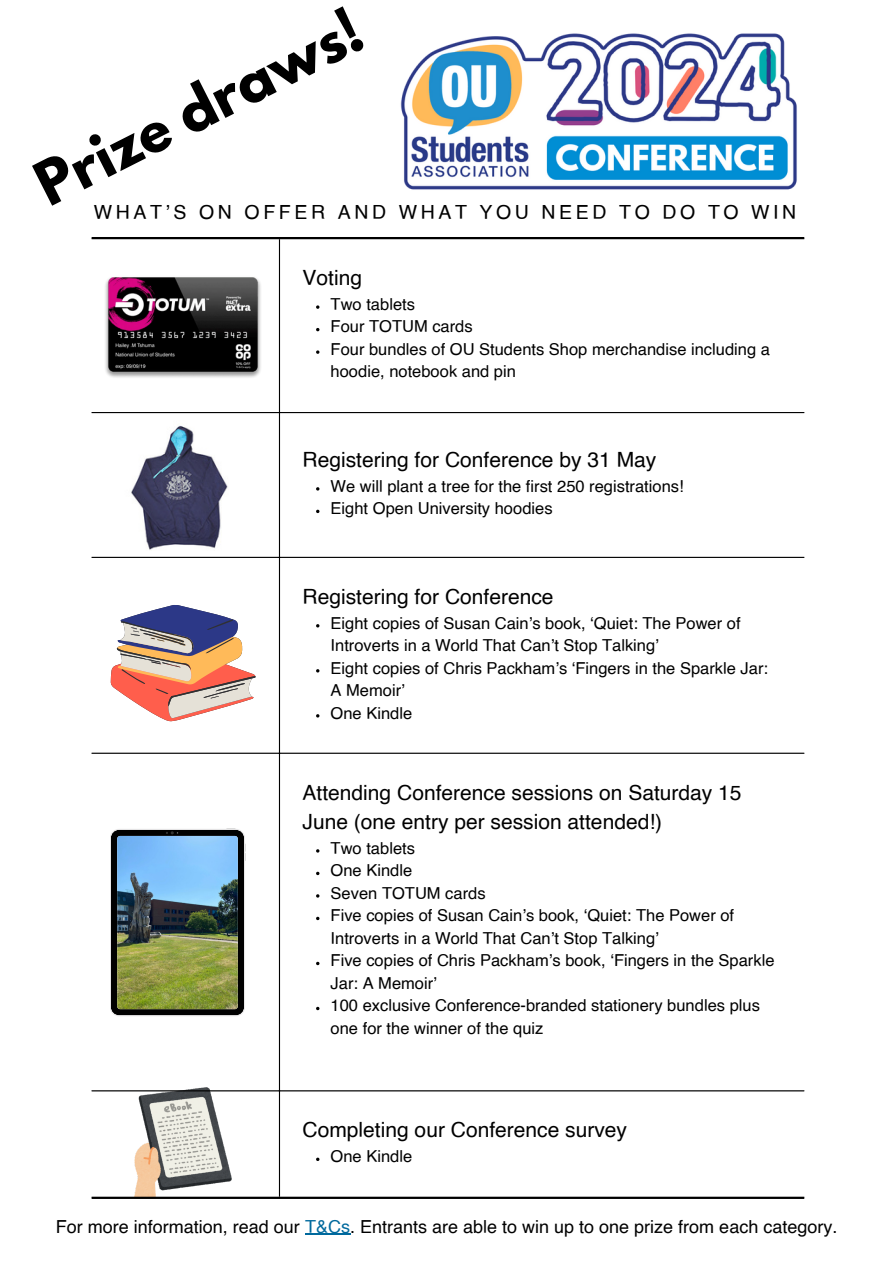
<style>
.page{position:relative;width:894px;height:1264px;background:#fff}
.page>*{position:absolute;margin:0;border:0;box-sizing:border-box;transform-origin:0 0}
.t1{font:700 54.15px "League Spartan";color:#000}
.t2{font:21px/29.2px "Helvetica";color:#000}
.t3{font:19.5px "Helvetica";letter-spacing:.185em;color:#000}
.t4{font:18px "Helvetica";color:#000}
.t5{font:16.5px/22.5px "Helvetica";color:#000}
.s1{color:#00699d}
</style>
<div class="page">
<img style="left:135px;top:1087px;width:96px;height:109px">
<svg style="left:316px;top:305px;width:3px;height:4px"></svg>
<svg style="left:316px;top:350px;width:3px;height:4px"></svg>
<hr style="left:279px;top:239px;width:1px;height:957px;background:#000">
<hr style="left:92px;top:412px;width:712px;height:1px;background:#000">
<hr style="left:92px;top:557px;width:712px;height:1px;background:#000">
<hr style="left:92px;top:752px;width:712px;height:1px;background:#000">
<hr style="left:92px;top:1090px;width:712px;height:1px;background:#000">
<hr style="left:92px;top:237px;width:712px;height:2px;background:#000">
<hr style="left:92px;top:1196px;width:712px;height:2px;background:#000">
<img style="left:400px;top:33px;width:397px;height:157px">
<img style="left:110px;top:828px;width:136px;height:188px">
<img style="left:105px;top:267px;width:174px;height:117px">
<svg style="left:111px;top:605px;width:145px;height:116px"></svg>
<img style="left:131px;top:425px;width:97px;height:125px">
<hr style="left:305px;top:1233px;width:45px;height:1px;background:#00699d">
<p class="t1" style="left:27px;top:164px;width:358px;rotate:-27deg">Prize draws!</p>
<p class="t3" style="left:94px;top:204px;width:704px">WHAT’S ON OFFER AND WHAT YOU NEED TO DO TO WIN</p>
<p class="t2" style="left:302px;top:265px;width:61px">Voting</p>
<h2 class="t5" style="left:330px;top:294px;width:86px">Two tablets</h2>
<p class="t5" style="left:330px;top:317px;width:143px">Four TOTUM cards</p>
<p class="t5" style="left:330px;top:339px;width:441px">Four bundles of OU Students Shop merchandise including a hoodie, notebook and pin</p>
<p class="t2" style="left:302px;top:446px;width:355px">Registering for Conference by 31 May</p>
<p class="t5" style="left:330px;top:476px;width:354px">We will plant a tree for the first 250 registrations!</p>
<p class="t5" style="left:330px;top:498px;width:223px">Eight Open University hoodies</p>
<p class="t2" style="left:302px;top:583px;width:252px">Registering for Conference</p>
<p class="t5" style="left:330px;top:613px;width:411px">Eight copies of Susan Cain’s book, ‘Quiet: The Power of<br>Introverts in a World That Can’t Stop Talking’</p>
<p class="t5" style="left:330px;top:658px;width:439px">Eight copies of Chris Packham’s ‘Fingers in the Sparkle Jar:<br>A Memoir’</p>
<p class="t5" style="left:330px;top:703px;width:83px">One Kindle</p>
<p class="t2" style="left:302px;top:779px;width:440px">Attending Conference sessions on Saturday 15<br>June (one entry per session attended!)</p>
<p class="t5" style="left:330px;top:838px;width:86px">Two tablets</p>
<p class="t5" style="left:330px;top:860px;width:83px">One Kindle</p>
<p class="t5" style="left:330px;top:883px;width:156px">Seven TOTUM cards</p>
<p class="t5" style="left:330px;top:905px;width:405px">Five copies of Susan Cain’s book, ‘Quiet: The Power of<br>Introverts in a World That Can’t Stop Talking’</p>
<p class="t5" style="left:330px;top:950px;width:445px">Five copies of Chris Packham’s book, ‘Fingers in the Sparkle<br>Jar: A Memoir’</p>
<p class="t5" style="left:330px;top:995px;width:430px">100 exclusive Conference-branded stationery bundles plus one for the winner of the quiz</p>
<p class="t2" style="left:302px;top:1117px;width:326px">Completing our Conference survey</p>
<p class="t5" style="left:330px;top:1146px;width:83px">One Kindle</p>
<p class="t4" style="left:56px;top:1218px;width:782px">For more information, read our <span class="s1">T&amp;Cs</span>. Entrants are able to win up to one prize from each category.</p>
</div>
